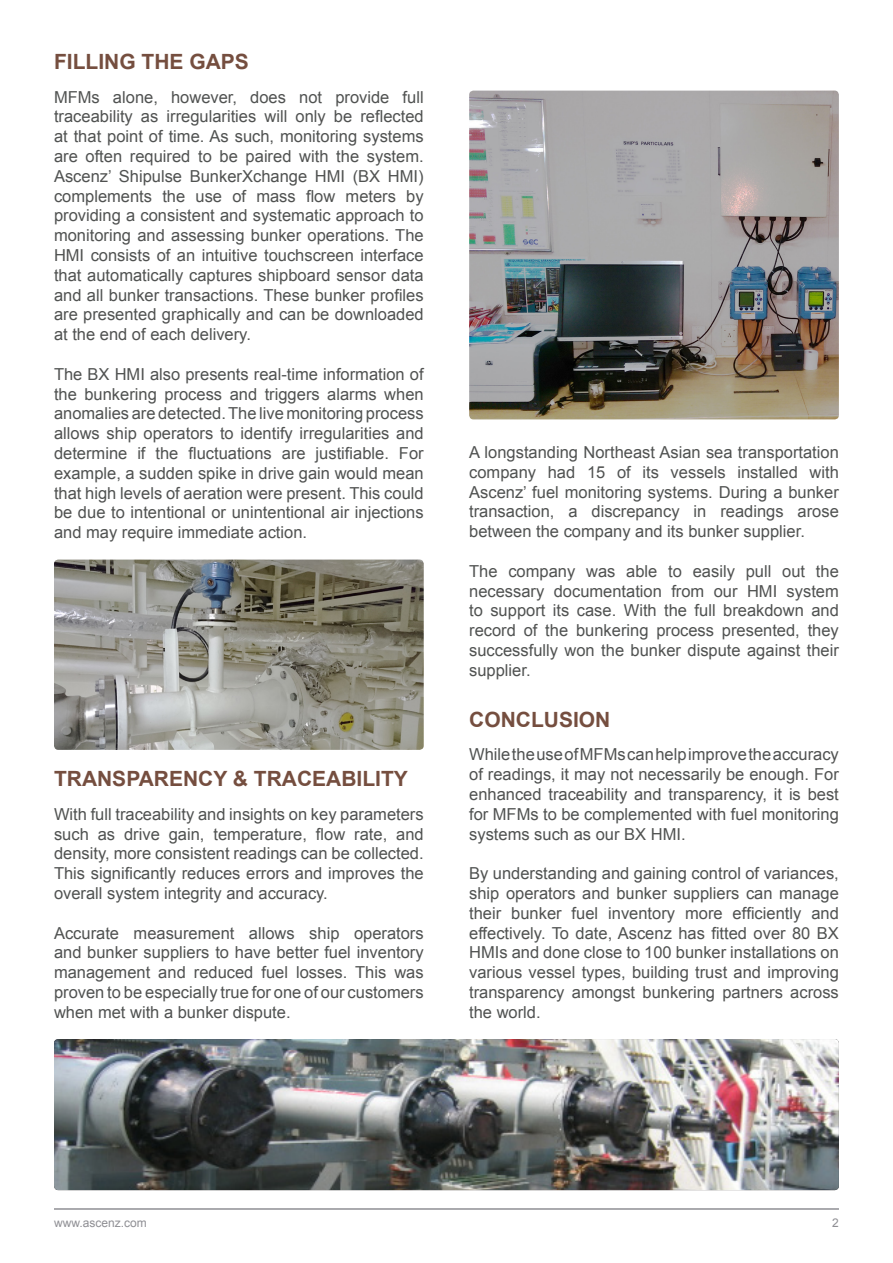
<style>
.page{position:relative;width:893px;height:1263px;background:#fff}
.page>*{position:absolute;margin:0;border:0;box-sizing:border-box;transform-origin:0 0}
.t1{font:700 21px "Arial";color:#754e3f}
.t2{font:16.5px/19.8px "Arial";color:#505251;text-align:justify}
.t3{font:12px "Arial";color:#8f8f94}
</style>
<div class="page">
<img style="left:54px;top:560px;width:370px;height:190px">
<img style="left:54px;top:1039px;width:785px;height:151px">
<hr style="left:54px;top:1208px;width:785px;height:2px;background:#8f8f94">
<img style="left:469px;top:91px;width:370px;height:328px">
<p class="t1" style="left:54px;top:48px;width:196px">FILLING THE GAPS</p>
<p class="t2" style="left:54px;top:87px;width:371px">MFMs alone, however, does not provide full traceability as irregularities will only be reflected at that point of time. As such, monitoring systems are often required to be paired with the system.<br>Ascenz’ Shipulse BunkerXchange HMI (BX HMI) complements the use of mass flow meters by providing a consistent and systematic approach to monitoring and assessing bunker operations. The HMI consists of an intuitive touchscreen interface that automatically captures shipboard sensor data and all bunker transactions. These bunker profiles are presented graphically and can be downloaded at the end of each delivery.</p>
<p class="t2" style="left:54px;top:364px;width:371px">The BX HMI also presents real-time information of the bunkering process and triggers alarms when anomalies are detected. The live monitoring process allows ship operators to identify irregularities and determine if the fluctuations are justifiable. For example, a sudden spike in drive gain would mean that high levels of aeration were present. This could be due to intentional or unintentional air injections and may require immediate action.</p>
<p class="t1" style="left:54px;top:765px;width:355px">TRANSPARENCY &amp; TRACEABILITY</p>
<p class="t2" style="left:54px;top:804px;width:371px">With full traceability and insights on key parameters such as drive gain, temperature, flow rate, and density, more consistent readings can be collected.<br>This significantly reduces errors and improves the overall system integrity and accuracy.</p>
<p class="t2" style="left:54px;top:923px;width:371px">Accurate measurement allows ship operators and bunker suppliers to have better fuel inventory management and reduced fuel losses. This was proven to be especially true for one of our customers when met with a bunker dispute.</p>
<p class="t2" style="left:469px;top:442px;width:371px">A longstanding Northeast Asian sea transportation company had 15 of its vessels installed with Ascenz’ fuel monitoring systems. During a bunker transaction, a discrepancy in readings arose between the company and its bunker supplier.</p>
<p class="t2" style="left:469px;top:561px;width:371px">The company was able to easily pull out the necessary documentation from our HMI system to support its case. With the full breakdown and record of the bunkering process presented, they successfully won the bunker dispute against their supplier.</p>
<p class="t1" style="left:469px;top:706px;width:143px">CONCLUSION</p>
<p class="t2" style="left:469px;top:745px;width:371px">While the use of MFMs can help improve the accuracy of readings, it may not necessarily be enough. For enhanced traceability and transparency, it is best for MFMs to be complemented with fuel monitoring systems such as our BX HMI.</p>
<p class="t2" style="left:469px;top:864px;width:371px">By understanding and gaining control of variances, ship operators and bunker suppliers can manage their bunker fuel inventory more efficiently and effectively. To date, Ascenz has fitted over 80 BX HMIs and done close to 100 bunker installations on various vessel types, building trust and improving transparency amongst bunkering partners across the world.</p>
<p class="t3" style="left:54px;top:1215px;width:94px">www.ascenz.com</p>
<p class="t3" style="left:832px;top:1215px;width:8px">2</p>
</div>
